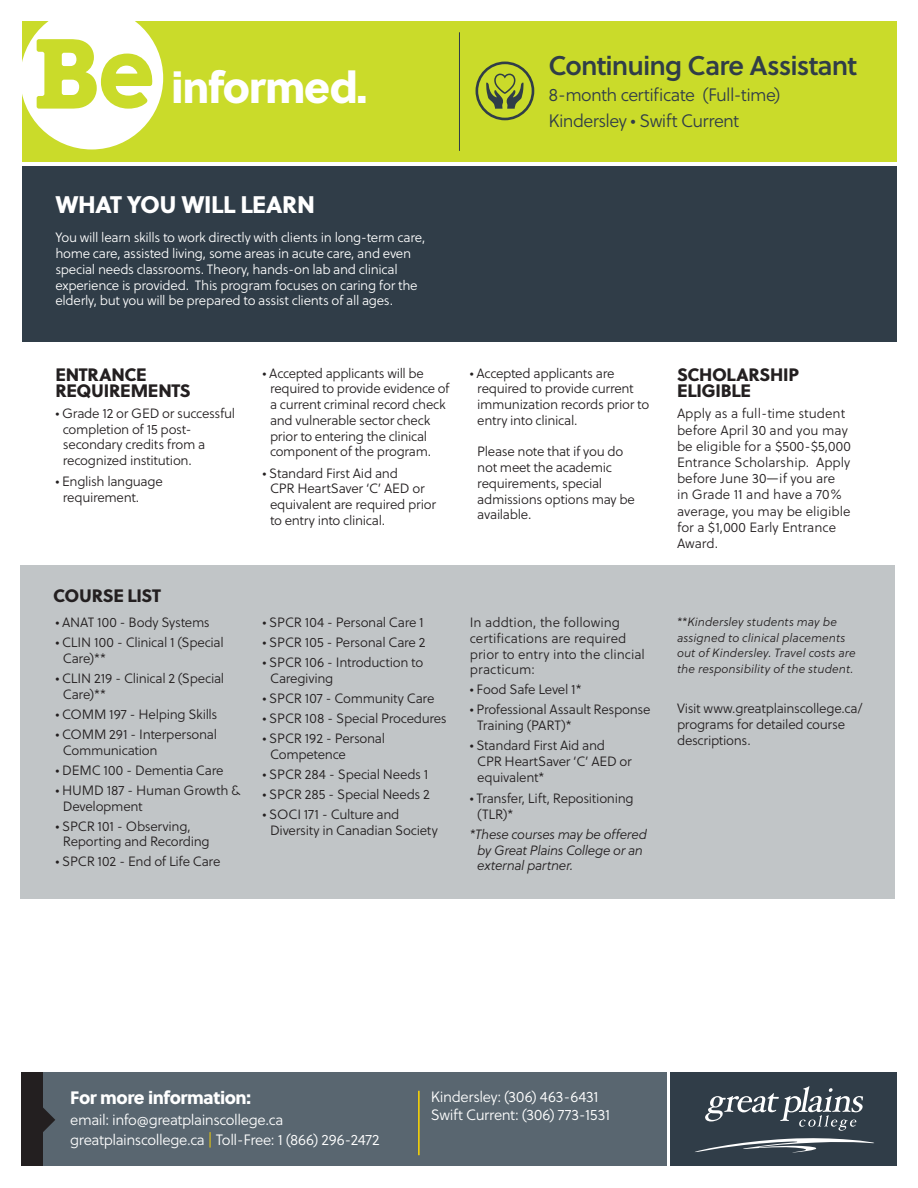
<style>
.page{position:relative;width:918px;height:1188px;background:#fff}
.page>*{position:absolute;margin:0;border:0;box-sizing:border-box;transform-origin:0 0}
.t1{font:43.5px "Soleil Xb";letter-spacing:-.03em;color:#fff}
.t2{font:27px "Soleil Sb";letter-spacing:-.035em;color:#303d48}
.t3{font:24px "Soleil Xb";letter-spacing:-.02em;color:#fff}
.t4{font:18px "Soleil Lt";letter-spacing:-.035em;color:#303d48}
.t5{font:18px/15.8px "Soleil Xb";letter-spacing:-.02em;color:#231f20}
.t6{font:18px "Soleil Xb";letter-spacing:-.025em;color:#fff}
.t7{font:15px "Soleil Lt";letter-spacing:-.025em;color:#fff}
.t8{font:13.5px/15.8px "Soleil Lt";letter-spacing:-.02em;color:#231f20}
.t9{font:13.5px/15.8px "Soleil Lt";letter-spacing:-.02em;color:#fff}
.t10{font:13.5px/16.2px "Soleil Lt";color:#231f20}
.t11{font:13.5px/15.8px "Soleil Lt";letter-spacing:.005em;color:#231f20}
.t12{font:italic 13.5px/15.8px "Soleil Lt";letter-spacing:-.025em;color:#231f20}
.t13{font:italic 12px/15.8px "Soleil Lt";letter-spacing:.005em;color:#231f20}
.s1{color:#ffd801}
</style>
<div class="page">
<div style="left:22px;top:22px;width:874px;height:140px;background:#cadb2a"></div>
<svg style="left:22px;top:21px;width:141px;height:128px"></svg>
<div style="left:22px;top:166px;width:874px;height:175px;background:#303d48"></div>
<div style="left:20px;top:565px;width:875px;height:334px;background:#c1c5c7"></div>
<hr style="left:459px;top:32px;width:1px;height:119px;background:#303d48">
<div style="left:32px;top:1073px;width:635px;height:93px;background:#596670"></div>
<div style="left:670px;top:1073px;width:226px;height:93px;background:#303d48"></div>
<div style="left:22px;top:1073px;width:21px;height:93px;background:#231f20"></div>
<svg style="left:43px;top:1107px;width:12px;height:25px"></svg>
<svg style="left:695px;top:1086px;width:179px;height:67px"></svg>
<hr style="left:418px;top:1091px;width:2px;height:64px;background:#ffd801">
<svg style="left:476px;top:62px;width:58px;height:58px"></svg>
<p class="t1" style="left:171px;top:53px;width:198px">informed.</p>
<p class="t2" style="left:548px;top:45px;width:310px">Continuing Care Assistant</p>
<p class="t4" style="left:548px;top:82px;width:234px">8-month certificate (Full-time)</p>
<p class="t4" style="left:548px;top:108px;width:192px">Kindersley • Swift Current</p>
<p class="t3" style="left:55px;top:186px;width:261px">WHAT YOU WILL LEARN</p>
<p class="t9" style="left:55px;top:230px;width:372px">You will learn skills to work directly with clients in long-term care, home care, assisted living, some areas in acute care, and even special needs classrooms. Theory, hands-on lab and clinical experience is provided. This program focuses on caring for the elderly, but you will be prepared to assist clients of all ages.</p>
<p class="t5" style="left:55px;top:366px;width:137px">ENTRANCE<br>REQUIREMENTS</p>
<p class="t8" style="left:63px;top:405px;width:174px;text-indent:-8px">• Grade 12 or GED or successful completion of 15 post&shy;secondary credits from a recognized institution.</p>
<p class="t8" style="left:63px;top:474px;width:102px;text-indent:-8px">• English language requirement.</p>
<p class="t8" style="left:270px;top:365px;width:181px;text-indent:-8px">• Accepted applicants will be required to provide evidence of a current criminal record check and vulnerable sector check prior to entering the clinical component of the program.</p>
<p class="t8" style="left:270px;top:465px;width:168px;text-indent:-8px">• Standard First Aid and<br>CPR HeartSaver ‘C’ AED or equivalent are required prior to entry into clinical.</p>
<p class="t8" style="left:477px;top:365px;width:174px;text-indent:-8px">• Accepted applicants are required to provide current immunization records prior to entry into clinical.</p>
<p class="t8" style="left:477px;top:444px;width:159px">Please note that if you do not meet the academic requirements, special admissions options may be available.</p>
<p class="t5" style="left:53px;top:587px;width:109px">COURSE LIST</p>
<p class="t8" style="left:55px;top:614px;width:156px">• ANAT 100 - Body Systems</p>
<p class="t8" style="left:63px;top:634px;width:162px;text-indent:-8px">• CLIN 100 - Clinical 1 (Special<br>Care)**</p>
<p class="t8" style="left:63px;top:670px;width:163px;text-indent:-8px">• CLIN 219 - Clinical 2 (Special<br>Care)**</p>
<p class="t8" style="left:55px;top:706px;width:164px">• COMM 197 - Helping Skills</p>
<p class="t8" style="left:63px;top:726px;width:156px;text-indent:-8px">• COMM 291 - Interpersonal<br>Communication</p>
<p class="t8" style="left:55px;top:762px;width:170px">• DEMC 100 - Dementia Care</p>
<p class="t8" style="left:63px;top:782px;width:179px;text-indent:-8px">• HUMD 187 - Human Growth &amp;<br>Development</p>
<p class="t8" style="left:63px;top:818px;width:148px;text-indent:-8px">• SPCR 101 - Observing,<br>Reporting and Recording</p>
<p class="t8" style="left:55px;top:854px;width:167px">• SPCR 102 - End of Life Care</p>
<p class="t8" style="left:263px;top:614px;width:163px">• SPCR 104 - Personal Care 1</p>
<p class="t8" style="left:263px;top:634px;width:164px">• SPCR 105 - Personal Care 2</p>
<p class="t8" style="left:270px;top:655px;width:155px;text-indent:-8px">• SPCR 106 - Introduction to<br>Caregiving</p>
<p class="t8" style="left:263px;top:690px;width:173px">• SPCR 107 - Community Care</p>
<p class="t8" style="left:263px;top:710px;width:186px">• SPCR 108 - Special Procedures</p>
<p class="t8" style="left:270px;top:730px;width:117px;text-indent:-8px">• SPCR 192 - Personal<br>Competence</p>
<p class="t8" style="left:263px;top:766px;width:167px">• SPCR 284 - Special Needs 1</p>
<p class="t8" style="left:263px;top:786px;width:169px">• SPCR 285 - Special Needs 2</p>
<p class="t8" style="left:270px;top:806px;width:169px;text-indent:-8px">• SOCI 171 - Culture and<br>Diversity in Canadian Society</p>
<p class="t11" style="left:470px;top:614px;width:177px">In addtion, the following certifications are required prior to entry into the clincial practicum:</p>
<p class="t8" style="left:470px;top:682px;width:114px">• Food Safe Level 1*</p>
<p class="t8" style="left:477px;top:702px;width:175px;text-indent:-8px">• Professional Assault Response<br>Training (PART)*</p>
<p class="t8" style="left:477px;top:738px;width:156px;text-indent:-8px">• Standard First Aid and<br>CPR HeartSaver ‘C’ AED or equivalent*</p>
<p class="t8" style="left:477px;top:790px;width:158px;text-indent:-8px">• Transfer, Lift, Repositioning (TLR)*</p>
<p class="t12" style="left:477px;top:826px;width:171px;text-indent:-8px">*These courses may be offered by Great Plains College or an external partner.</p>
<p class="t5" style="left:677px;top:366px;width:123px">SCHOLARSHIP<br>ELIGIBLE</p>
<p class="t10" style="left:677px;top:405px;width:175px">Apply as a full-time student before April 30 and you may be eligible for a $500-$5,000<br>Entrance Scholarship. Apply before June 30—if you are<br>in Grade 11 and have a 70% average, you may be eligible for a $1,000 Early Entrance<br>Award.</p>
<p class="t13" style="left:677px;top:614px;width:180px">**Kindersley students may be assigned to clinical placements out of Kindersley. Travel costs are the responsibility of the student.</p>
<p class="t8" style="left:677px;top:701px;width:187px">Visit www.greatplainscollege.ca/ programs for detailed course descriptions.</p>
<p class="t6" style="left:70px;top:1084px;width:182px">For more information:</p>
<p class="t7" style="left:70px;top:1130px;width:311px">greatplainscollege.ca <span class="s1">|</span> Toll-Free: 1 (866) 296-2472</p>
<p class="t7" style="left:70px;top:1109px;width:215px">email: info@greatplainscollege.ca</p>
<p class="t7" style="left:431px;top:1086px;width:169px">Kindersley: (306) 463-6431</p>
<p class="t7" style="left:431px;top:1104px;width:181px">Swift Current: (306) 773-1531</p>
</div>
